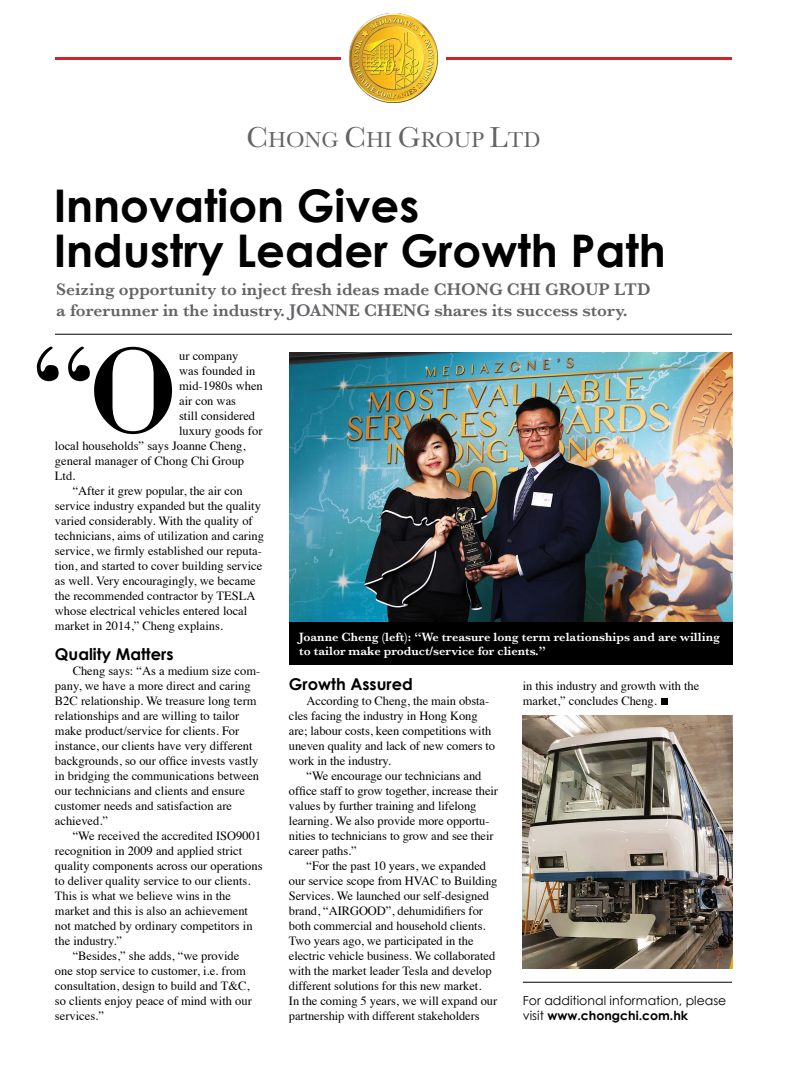
<style>
.page{position:relative;width:787px;height:1081px;background:#fff}
.page>*{position:absolute;margin:0;border:0;box-sizing:border-box;transform-origin:0 0}
.t1{font:700 45px/45px "Century Gothic";color:#000}
.t2{font:22.5px "Baskerville";color:#636466}
.t3{font:600 17.5px/21px "Baskerville";color:#636466}
.t4{font:700 16.25px "Century Gothic";color:#000}
.t5{font:12.5px/15px "Times";color:#000}
.t6{font:600 12.5px/13.8px "Baskerville";color:#fff}
.t7{font:12.5px/15px "Century Gothic";color:#000}
.s1{font-size:30px}
.s2{font-weight:700}
</style>
<div class="page">
<hr style="left:55px;top:334px;width:677px;height:1px;background:#000">
<svg style="left:37px;top:346px;width:135px;height:88px"></svg>
<hr style="left:523px;top:982px;width:209px;height:1px;background:#000">
<hr style="left:55px;top:57px;width:285px;height:2px;background:#d2232a">
<hr style="left:446px;top:57px;width:286px;height:2px;background:#d2232a">
<svg style="left:661px;top:698px;width:6px;height:6px"></svg>
<img style="left:349px;top:14px;width:89px;height:88px">
<img style="left:289px;top:353px;width:443px;height:270px">
<div style="left:289px;top:623px;width:443px;height:42px;background:#000"></div>
<img style="left:523px;top:716px;width:209px;height:252px">
<h2 class="t2" style="left:246px;top:126px;width:295px"><span class="s1">C</span>HONG <span class="s1">C</span>HI <span class="s1">G</span>ROUP <span class="s1">L</span>TD</h2>
<h1 class="t1" style="left:54px;top:182px;width:614px">Innovation Gives<br>Industry Leader Growth Path</h1>
<h3 class="t3" style="left:56px;top:278px;width:596px">Seizing opportunity to inject fresh ideas made CHONG CHI GROUP LTD a forerunner in the industry. JOANNE CHENG shares its success story.</h3>
<p class="t5" style="left:179px;top:347px;width:61px">ur company</p>
<p class="t5" style="left:179px;top:362px;width:78px">was founded in</p>
<p class="t5" style="left:179px;top:377px;width:85px">mid-1980s when</p>
<p class="t5" style="left:179px;top:392px;width:58px">air con was</p>
<p class="t5" style="left:179px;top:407px;width:78px">still considered</p>
<p class="t5" style="left:179px;top:422px;width:85px">luxury goods for</p>
<p class="t5" style="left:55px;top:437px;width:192px">local households” says Joanne Cheng,</p>
<p class="t5" style="left:55px;top:452px;width:191px">general manager of Chong Chi Group</p>
<p class="t5" style="left:55px;top:467px;width:22px">Ltd.</p>
<p class="t5" style="left:73px;top:482px;width:171px">“After it grew popular, the air con</p>
<p class="t5" style="left:55px;top:497px;width:207px">service industry expanded but the quality</p>
<p class="t5" style="left:55px;top:512px;width:199px">varied considerably. With the quality of</p>
<p class="t5" style="left:55px;top:527px;width:211px">technicians, aims of utilization and caring</p>
<p class="t5" style="left:55px;top:542px;width:208px">service, we firmly established our reputa-</p>
<p class="t5" style="left:55px;top:557px;width:209px">tion, and started to cover building service</p>
<p class="t5" style="left:55px;top:572px;width:202px">as well. Very encouragingly, we became</p>
<p class="t5" style="left:55px;top:587px;width:202px">the recommended contractor by TESLA</p>
<p class="t5" style="left:55px;top:602px;width:194px">whose electrical vehicles entered local</p>
<p class="t5" style="left:55px;top:617px;width:170px">market in 2014,” Cheng explains.</p>
<h3 class="t4" style="left:55px;top:644px;width:120px">Quality Matters</h3>
<p class="t5" style="left:55px;top:662px;width:207px;text-indent:18px">Cheng says: “As a medium size com&shy;pany, we have a more direct and caring B2C relationship. We treasure long term relationships and are willing to tailor make product/service for clients. For instance, our clients have very different backgrounds, so our office invests vastly in bridging the communications between our technicians and clients and ensure customer needs and satisfaction are achieved.”</p>
<p class="t5" style="left:73px;top:827px;width:190px">“We received the accredited ISO9001</p>
<p class="t5" style="left:55px;top:842px;width:189px">recognition in 2009 and applied strict</p>
<p class="t5" style="left:55px;top:857px;width:209px">quality components across our operations</p>
<p class="t5" style="left:55px;top:872px;width:197px">to deliver quality service to our clients.</p>
<p class="t5" style="left:55px;top:887px;width:178px">This is what we believe wins in the</p>
<p class="t5" style="left:55px;top:902px;width:195px">market and this is also an achievement</p>
<p class="t5" style="left:55px;top:917px;width:199px">not matched by ordinary competitors in</p>
<p class="t5" style="left:55px;top:932px;width:69px">the industry.”</p>
<p class="t5" style="left:73px;top:947px;width:168px">“Besides,” she adds, “we provide</p>
<p class="t5" style="left:55px;top:962px;width:192px">one stop service to customer, i.e. from</p>
<p class="t5" style="left:55px;top:977px;width:196px">consultation, design to build and T&amp;C,</p>
<p class="t5" style="left:55px;top:992px;width:198px">so clients enjoy peace of mind with our</p>
<p class="t5" style="left:55px;top:1007px;width:50px">services.”</p>
<p class="t6" style="left:299px;top:630px;width:422px">Joanne Cheng (left): “We treasure long term relationships and are willing to tailor make product/service for clients.”</p>
<h3 class="t4" style="left:289px;top:674px;width:125px">Growth Assured</h3>
<p class="t5" style="left:289px;top:692px;width:208px;text-indent:18px">According to Cheng, the main obsta&shy;cles facing the industry in Hong Kong are; labour costs, keen competitions with uneven quality and lack of new comers to work in the industry.</p>
<p class="t5" style="left:289px;top:767px;width:211px;text-indent:18px">“We encourage our technicians and office staff to grow together, increase their values by further training and lifelong learning. We also provide more opportu&shy;nities to technicians to grow and see their career paths.”</p>
<p class="t5" style="left:289px;top:857px;width:210px;text-indent:18px">“For the past 10 years, we expanded our service scope from HVAC to Building Services. We launched our self-designed brand, “AIRGOOD”, dehumidifiers for both commercial and household clients.<br>Two years ago, we participated in the electric vehicle business. We collaborated with the market leader Tesla and develop different solutions for this new market.<br>In the coming 5 years, we will expand our partnership with different stakeholders</p>
<p class="t5" style="left:523px;top:677px;width:178px">in this industry and growth with the market,” concludes Cheng.</p>
<p class="t7" style="left:523px;top:993px;width:205px">For additional information, please visit <span class="s2">www.chongchi.com.hk</span></p>
</div>
